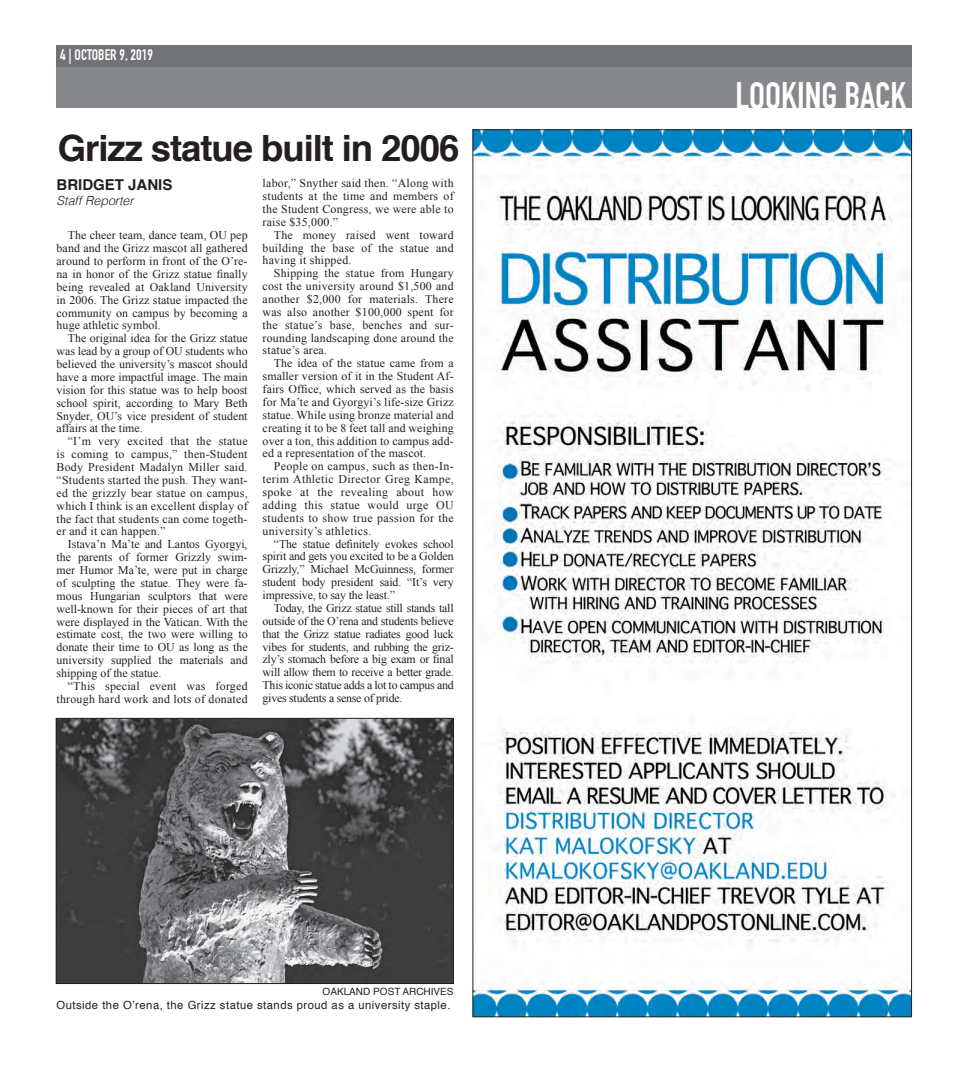
<style>
.page{position:relative;width:968px;height:1080px;background:#fff}
.page>*{position:absolute;margin:0;border:0;box-sizing:border-box;transform-origin:0 0}
.t1{font:700 37.5px "DIN Condensed";color:#fff}
.byline-position{font:700 36.25px "Helvetica";letter-spacing:-.03em;color:#231f20}
.t2{font:700 15px "DIN Condensed";color:#fff}
.t3{font:700 15px "Helvetica";color:#231f20}
.t4{font:italic 300 12.5px "Helvetica";color:#231f20}
.t5{font:11.88px/12.9px "Times New Roman";letter-spacing:.02em;color:#231f20;text-align:justify}
.t6{font:11.25px "Helvetica";letter-spacing:.045em;color:#231f20}
.t7{font:10px "Helvetica";color:#231f20}
</style>
<div class="page">
<div style="left:56px;top:56px;width:855px;height:52px;background:#87888b"></div>
<div style="left:56px;top:45px;width:855px;height:22px;background:#717275"></div>
<img style="left:474px;top:132px;width:435px;height:883px">
<img style="left:58px;top:720px;width:393px;height:262px">
<div style="left:56px;top:718px;width:397px;height:266px;border:1px solid #231f20"></div>
<p class="t2" style="left:60px;top:46px;width:94px">4 | OCTOBER 9, 2019</p>
<p class="byline-position" style="left:58px;top:119px;width:403px">Grizz statue built in 2006</p>
<p class="t3" style="left:57px;top:173px;width:117px">BRIDGET JANIS</p>
<p class="t4" style="left:57px;top:190px;width:79px">Staff Reporter</p>
<p class="t5" style="left:57px;top:229px;width:192px;text-indent:11px">The cheer team, dance team, OU pep band and the Grizz mascot all gathered around to perform in front of the O’re&shy;na in honor of the Grizz statue finally being revealed at Oakland University in 2006. The Grizz statue impacted the community on campus by becoming a huge athletic symbol.</p>
<p class="t5" style="left:57px;top:332px;width:192px;text-indent:11px">The original idea for the Grizz statue was lead by a group of OU students who believed the university’s mascot should have a more impactful image. The main vision for this statue was to help boost school spirit, according to Mary Beth Snyder, OU’s vice president of student affairs at the time.</p>
<p class="t5" style="left:57px;top:435px;width:192px;text-indent:11px">“I’m very excited that the statue is coming to campus,” then-Student Body President Madalyn Miller said. “Students started the push. They want&shy;ed the grizzly bear statue on campus, which I think is an excellent display of the fact that students can come togeth&shy;er and it can happen.”</p>
<p class="t5" style="left:57px;top:538px;width:192px;text-indent:11px">Istava’n Ma’te and Lantos Gyorgyi, the parents of former Grizzly swim&shy;mer Humor Ma’te, were put in charge of sculpting the statue. They were fa&shy;mous Hungarian sculptors that were well-known for their pieces of art that were displayed in the Vatican. With the estimate cost, the two were willing to donate their time to OU as long as the university supplied the materials and shipping of the statue.</p>
<p class="t5" style="left:57px;top:679px;width:192px;text-align:right">“This special event was forged through hard work and lots of donated</p>
<p class="t5" style="left:262px;top:177px;width:192px">labor,” Snyther said then. “Along with students at the time and members of the Student Congress, we were able to raise $35,000.”</p>
<p class="t5" style="left:262px;top:228px;width:192px;text-indent:11px">The money raised went toward building the base of the statue and having it shipped.</p>
<p class="t5" style="left:262px;top:267px;width:192px;text-indent:11px">Shipping the statue from Hungary cost the university around $1,500 and another $2,000 for materials. There was also another $100,000 spent for the statue’s base, benches and sur&shy;rounding landscaping done around the statue’s area.</p>
<p class="t5" style="left:262px;top:357px;width:192px;text-indent:11px">The idea of the statue came from a smaller version of it in the Student Af&shy;fairs Office, which served as the basis for Ma’te and Gyorgyi’s life-size Grizz statue. While using bronze material and creating it to be 8 feet tall and weighing over a ton, this addition to campus add&shy;ed a representation of the mascot.</p>
<p class="t5" style="left:262px;top:460px;width:192px;text-indent:11px">People on campus, such as then-In&shy;terim Athletic Director Greg Kampe, spoke at the revealing about how adding this statue would urge OU students to show true passion for the university’s athletics.</p>
<p class="t5" style="left:262px;top:537px;width:192px;text-indent:11px">“The statue definitely evokes school spirit and gets you excited to be a Golden Grizzly,” Michael McGuinness, former student body president said. “It’s very impressive, to say the least.”</p>
<p class="t5" style="left:262px;top:601px;width:193px;text-indent:11px">Today, the Grizz statue still stands tall outside of the O’rena and students believe that the Grizz statue radiates good luck vibes for students, and rubbing the griz&shy;zly’s stomach before a big exam or final will allow them to receive a better grade.<br>This iconic statue adds a lot to campus and gives students a sense of pride.</p>
<p class="t7" style="left:322px;top:984px;width:132px">OAKLAND POST ARCHIVES</p>
<p class="t6" style="left:57px;top:996px;width:395px">Outside the O’rena, the Grizz statue stands proud as a university staple.</p>
<p class="t1" style="left:735px;top:74px;width:173px">LOOKING BACK</p>
</div>
